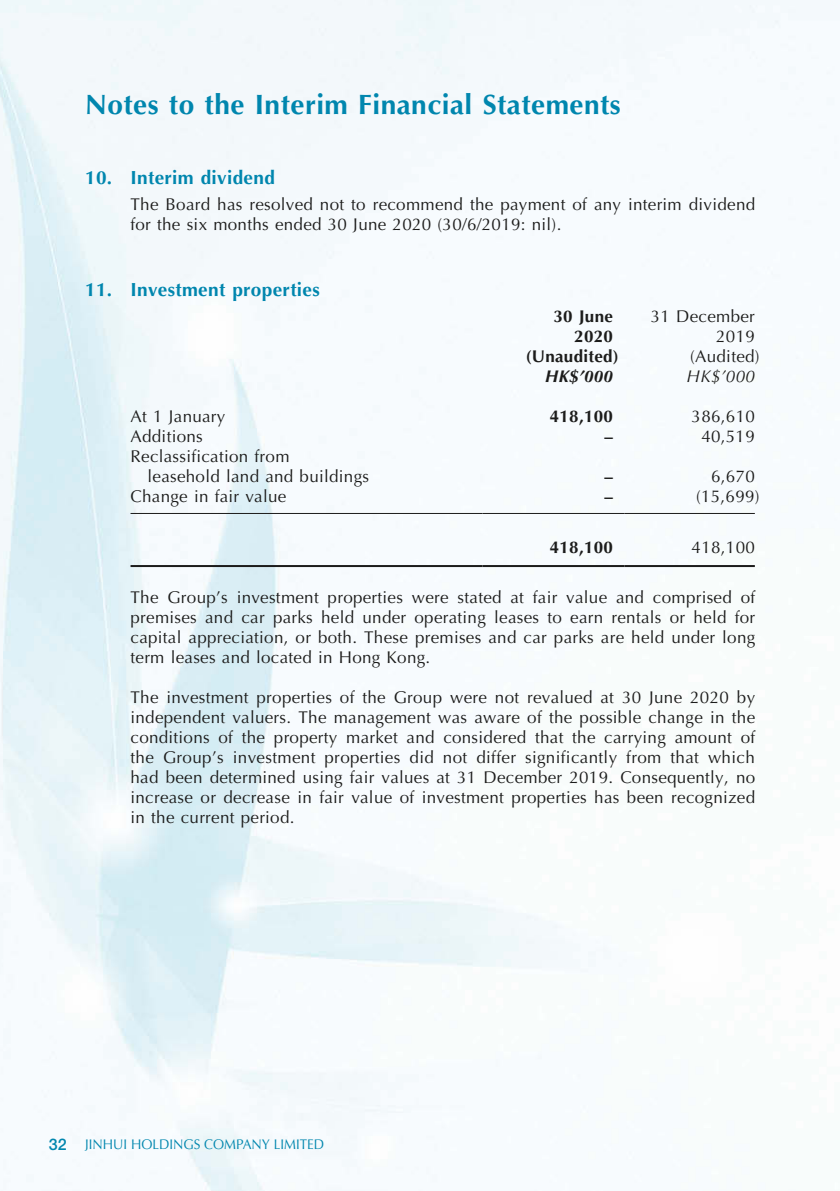
<style>
.page{position:relative;width:840px;height:1191px;background:#fff}
.page>*{position:absolute;margin:0;border:0;box-sizing:border-box;transform-origin:0 0}
.t1{font:700 28px "Optima LT Std";letter-spacing:.015em;color:#0086ae}
.t2{font:700 19px "Optima LT Std";letter-spacing:.015em;color:#0086ae}
.t3{font:17px/20px "Optima LT Std";letter-spacing:.015em;color:#1c1c1b}
.t4{font:700 17px/20px "Optima LT Std";letter-spacing:.015em;color:#1c1c1b;text-align:right}
.t5{font:italic 700 17px "Optima LT Std";color:#1c1c1b}
.t6{font:italic 17px "Optima LT Std";color:#1c1c1b}
.t7{font:14px "Optima LT Std";color:#0086ae;scale:.95 1}
.s1{font-family:"Helvetica Neue LT Std";font-weight:500;font-size:16px}
</style>
<div class="page">
<img style="left:0;top:0;width:839px;height:1191px">
<hr style="left:130px;top:513px;width:352px;height:1px;background:#1c1c1b">
<hr style="left:482px;top:513px;width:142px;height:1px;background:#1c1c1b">
<hr style="left:624px;top:513px;width:130px;height:1px;background:#1c1c1b">
<hr style="left:130px;top:565px;width:352px;height:2px;background:#1c1c1b">
<hr style="left:482px;top:565px;width:142px;height:2px;background:#1c1c1b">
<hr style="left:624px;top:565px;width:130px;height:2px;background:#1c1c1b">
<h1 class="t1" style="left:85px;top:88px;width:537px">Notes to the Interim Financial Statements</h1>
<p class="t2" style="left:85px;top:167px;width:191px">10. Interim dividend</p>
<p class="t3" style="left:130px;top:194px;width:625px">The Board has resolved not to recommend the payment of any interim dividend for the six months ended 30 June 2020 (30/6/2019: nil).</p>
<p class="t2" style="left:85px;top:279px;width:236px">11. Investment properties</p>
<p class="t4" style="left:553px;top:307px;width:61px">30 June<br>2020</p>
<p class="t3" style="left:650px;top:307px;width:105px;text-align:right">31 December<br>2019</p>
<p class="t4" style="left:525px;top:347px;width:94px">(Unaudited)</p>
<p class="t3" style="left:689px;top:347px;width:71px">(Audited)</p>
<p class="t5" style="left:544px;top:367px;width:69px">HK$’000</p>
<p class="t6" style="left:686px;top:367px;width:70px">HK$’000</p>
<p class="t3" style="left:130px;top:407px;width:96px">At 1 January</p>
<p class="t4" style="left:549px;top:407px;width:65px">418,100</p>
<p class="t3" style="left:691px;top:407px;width:65px">386,610</p>
<p class="t3" style="left:130px;top:427px;width:74px">Additions</p>
<p class="t4" style="left:604px;top:427px;width:10px">–</p>
<p class="t3" style="left:701px;top:427px;width:55px">40,519</p>
<p class="t3" style="left:147px;top:447px;width:223px;text-indent:-17px">Reclassification from<br>leasehold land and buildings</p>
<p class="t4" style="left:604px;top:467px;width:10px">–</p>
<p class="t3" style="left:710px;top:467px;width:45px">6,670</p>
<p class="t3" style="left:130px;top:487px;width:157px">Change in fair value</p>
<p class="t4" style="left:604px;top:487px;width:10px">–</p>
<p class="t3" style="left:695px;top:487px;width:65px">(15,699)</p>
<p class="t4" style="left:549px;top:537px;width:65px">418,100</p>
<p class="t3" style="left:691px;top:537px;width:65px">418,100</p>
<p class="t3" style="left:130px;top:587px;width:626px;text-align:justify">The Group’s investment properties were stated at fair value and comprised of premises and car parks held under operating leases to earn rentals or held for capital appreciation, or both. These premises and car parks are held under long term leases and located in Hong Kong.</p>
<p class="t3" style="left:130px;top:687px;width:625px;text-align:justify">The investment properties of the Group were not revalued at 30 June 2020 by independent valuers. The management was aware of the possible change in the conditions of the property market and considered that the carrying amount of the Group’s investment properties did not differ significantly from that which had been determined using fair values at 31 December 2019. Consequently, no increase or decrease in fair value of investment properties has been recognized in the current period.</p>
<p class="t7" style="left:49px;top:1136px;width:291px"><span class="s1">32</span> JINHUI HOLDINGS COMPANY LIMITED</p>
</div>
